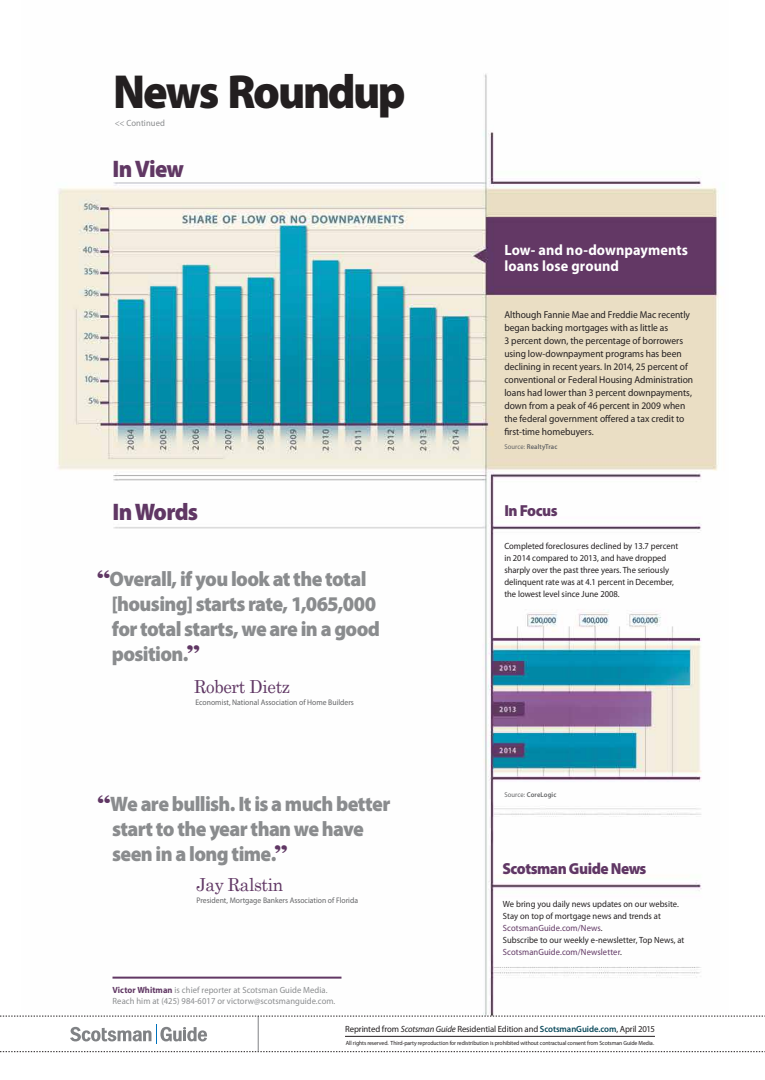
<style>
.page{position:relative;width:765px;height:1080px;background:#fff}
.page>*{position:absolute;margin:0;border:0;box-sizing:border-box;transform-origin:0 0}
.t1{font:900 48px "Myriad Pro";letter-spacing:-.05em;color:#231f20;scale:.95 1}
.t2{font:900 24px "Myriad Pro";letter-spacing:-.03em;color:#603764;scale:.95 1}
.t3{font:900 24px "Myriad Pro";letter-spacing:-.03em;color:#613864;scale:.95 1}
.t4{font:900 21px/25px "Myriad Pro";letter-spacing:-.03em;color:#8a8c8e;scale:.95 1}
.t5{font:17.9px "Century Schoolbook";letter-spacing:-.02em;color:#603764;scale:.95 1}
.t6{font:900 16px "Myriad Pro";letter-spacing:-.03em;color:#603764;scale:.95 1}
.t7{font:700 15px/16px "Myriad Pro";letter-spacing:.005em;color:#fff;scale:.95 1}
.t8{font:10px/13px "Myriad Pro";color:#231f20;scale:.95 1}
.t9{font:9px/12px "Myriad Pro";color:#231f20;scale:.95 1}
.t10{font:9px/11px "Myriad Pro";letter-spacing:.01em;color:#8a8c8e;scale:.95 1}
.t11{font:9px "Myriad Pro";color:#231f20}
.t12{font:8.1px "Myriad Pro";color:#636466;scale:.95 1}
.t13{font:600 7px "Myriad Pro";letter-spacing:.015em;color:#636466;scale:.95 1}
.t14{font:6px "Myriad Pro";letter-spacing:-.01em;color:#231f20;scale:.95 1}
.s1{font-family:"Century 725 BT";font-size:22px;color:#603764}
.s2{font-weight:700;color:#613864}
.s3{font-weight:400}
.s4{color:#613864}
.s5{font-style:italic}
.s6{font-weight:600;color:#09495b}
</style>
<div class="page">
<img style="left:22px;top:73px;width:707px;height:943px">
<svg style="left:0;top:1052px;width:765px;height:1px"></svg>
<hr style="left:258px;top:1016px;width:1px;height:36px;background:#808285">
<svg style="left:70px;top:1025px;width:137px;height:19px"></svg>
<hr style="left:345px;top:1036px;width:310px;height:1px;background:#231f20">
<svg style="left:0;top:1016px;width:765px;height:1px"></svg>
<hr style="left:112px;top:977px;width:229px;height:2px;background:#613864">
<h1 class="t1" style="left:113px;top:60px;width:309px">News Roundup</h1>
<p class="t10" style="left:115px;top:117px;width:54px">&lt;&lt; Continued</p>
<h2 class="t3" style="left:112px;top:153px;width:77px">In View</h2>
<h2 class="t2" style="left:112px;top:496px;width:92px">In Words</h2>
<h3 class="t4" style="left:112px;top:566px;width:284px;text-indent:-15px"><span class="s1">“</span>Overall, if you look at the total [housing] starts rate, 1,065,000 for total starts, we are in a good position.<span class="s1">”</span></h3>
<h3 class="t5" style="left:194px;top:676px;width:103px">Robert Dietz</h3>
<p class="t12" style="left:195px;top:697px;width:168px">Economist, National Association of Home Builders</p>
<h3 class="t4" style="left:112px;top:790px;width:294px;text-indent:-15px"><span class="s1">“</span>We are bullish. It is a much better start to the year than we have seen in a long time.<span class="s1">”</span></h3>
<h3 class="t5" style="left:196px;top:874px;width:93px">Jay Ralstin</h3>
<p class="t12" style="left:196px;top:895px;width:172px">President, Mortgage Bankers Association of Florida</p>
<p class="t10" style="left:113px;top:984px;width:236px"><span class="s2">Victor Whitman</span> is chief reporter at Scotsman Guide Media.<br>Reach him at (425) 984-6017 or victorw@scotsmanguide.com.</p>
<h3 class="t7" style="left:504px;top:241px;width:195px">Low- and no-downpayments loans lose ground</h3>
<p class="t8" style="left:504px;top:308px;width:200px">Although Fannie Mae and Freddie Mac recently began backing mortgages with as little as<br>3 percent down, the percentage of borrowers using low-downpayment programs has been declining in recent years. In 2014, 25 percent of conventional or Federal Housing Administration loans had lower than 3 percent downpayments, down from a peak of 46 percent in 2009 when the federal government offered a tax credit to first-time homebuyers.</p>
<p class="t13" style="left:504px;top:443px;width:57px"><span class="s3">Source:</span> RealtyTrac</p>
<h3 class="t6" style="left:504px;top:500px;width:58px">In Focus</h3>
<p class="t9" style="left:504px;top:540px;width:185px">Completed foreclosures declined by 13.7 percent in 2014 compared to 2013, and have dropped sharply over the past three years. The seriously delinquent rate was at 4.1 percent in December, the lowest level since June 2008.</p>
<p class="t13" style="left:504px;top:790px;width:56px"><span class="s3">Source:</span> CoreLogic</p>
<h3 class="t6" style="left:502px;top:858px;width:153px">Scotsman Guide News</h3>
<p class="t9" style="left:503px;top:897px;width:193px">We bring you daily news updates on our website.<br>Stay on top of mortgage news and trends at <span class="s4">ScotsmanGuide.com/News</span>.<br>Subscribe to our weekly e-newsletter, Top News, at <span class="s4">ScotsmanGuide.com/Newsletter</span>.</p>
<p class="t11" style="left:345px;top:1023px;width:311px">Reprinted from <span class="s5">Scotsman Guide</span> Residential Edition and <span class="s6">ScotsmanGuide.com</span>, April 2015</p>
<p class="t14" style="left:346px;top:1039px;width:326px">All rights reserved. Third-party reproduction for redistribution is prohibited without contractual consent from Scotsman Guide Media.</p>
</div>
